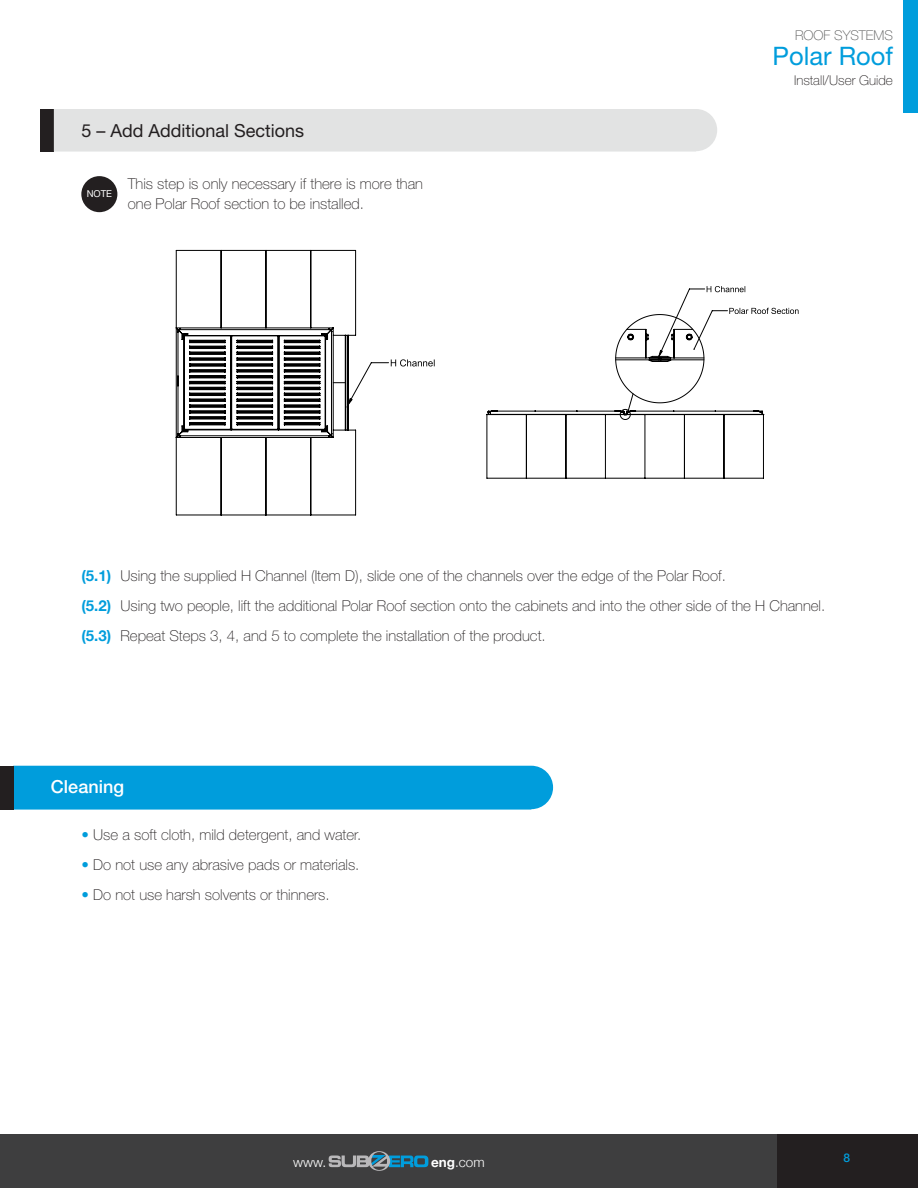
<style>
.page{position:relative;width:918px;height:1188px;background:#fff}
.page>*{position:absolute;margin:0;border:0;box-sizing:border-box;transform-origin:0 0}
.t1{font:25.5px "Helvetica Neue LT Std";color:#009ddc}
.t2{font:18px "Helvetica Neue LT Std";color:#231f20}
.t3{font:500 18px "Helvetica Neue LT Std";color:#fff}
.t4{font:100 15px/30px "Helvetica Neue LT Std";color:#231f20}
.t5{font:100 13.5px "Helvetica Neue LT Std";color:#231f20}
.t6{font:100 13.5px "Helvetica Neue LT Std";color:#555656}
.t7{font:300 13.5px "Helvetica Neue";color:#fff}
.t8{font:500 12px "Helvetica Neue LT Std";color:#009ddc}
.t9{font:9.45px "Helvetica Neue";color:#fff}
.s1{font-family:"Helvetica Neue";font-weight:700;color:#009ddc}
.s2{font-weight:500;color:#009ddc}
.s3{font-weight:700}
</style>
<div class="page">
<div style="left:904px;top:0;width:14px;height:113px;background:#009ddc"></div>
<div style="left:0;top:1134px;width:777px;height:54px;background:#3e3e3f"></div>
<div style="left:777px;top:1134px;width:141px;height:54px;background:#231f20"></div>
<svg style="left:329px;top:1151px;width:99px;height:20px"></svg>
<hr style="left:917px;top:1134px;width:1px;height:54px;background:#3e3e3f">
<div style="left:40px;top:109px;width:14px;height:43px;background:#231f20"></div>
<div style="left:54px;top:109px;width:663px;height:43px;background:#e2e3e3"></div>
<svg style="left:356px;top:359px;width:79px;height:32px"></svg>
<svg style="left:175px;top:250px;width:181px;height:266px"></svg>
<svg style="left:486px;top:286px;width:313px;height:193px"></svg>
<div style="left:81px;top:176px;width:36px;height:36px;background:#231f20;border-radius:50%"></div>
<div style="left:13px;top:766px;width:540px;height:44px;background:#009ddc"></div>
<div style="left:0;top:766px;width:13px;height:44px;background:#231f20"></div>
<p class="t2" style="left:82px;top:119px;width:224px">5 – Add Additional Sections</p>
<p class="t9" style="left:87px;top:187px;width:27px">NOTE</p>
<p class="t4" style="left:128px;top:174px;width:297px;line-height:19.5px">This step is only necessary if there is more than one Polar Roof section to be installed.</p>
<p class="t6" style="left:795px;top:27px;width:99px">ROOF SYSTEMS</p>
<h1 class="t1" style="left:773px;top:41px;width:122px">Polar Roof</h1>
<p class="t5" style="left:794px;top:72px;width:100px">Install/User Guide</p>
<p class="t4" style="left:82px;top:561px;width:745px"><span class="s1">(5.1)</span> Using the supplied H Channel (Item D), slide one of the channels over the edge of the Polar Roof.<br><span class="s1">(5.2)</span> Using two people, lift the additional Polar Roof section onto the cabinets and into the other side of the H Channel. <span class="s1">(5.3)</span> Repeat Steps 3, 4, and 5 to complete the installation of the product.</p>
<p class="t3" style="left:51px;top:776px;width:75px">Cleaning</p>
<p class="t4" style="left:82px;top:820px;width:281px"><span class="s2">•</span> Use a soft cloth, mild detergent, and water.</p>
<p class="t4" style="left:82px;top:850px;width:279px"><span class="s2">•</span> Do not use any abrasive pads or materials.</p>
<p class="t4" style="left:82px;top:880px;width:250px"><span class="s2">•</span> Do not use harsh solvents or thinners.</p>
<p class="t7" style="left:293px;top:1152px;width:35px">www.</p>
<p class="t7" style="left:431px;top:1152px;width:55px"><span class="s3">eng</span>.com</p>
<p class="t8" style="left:844px;top:1151px;width:8px">8</p>
</div>
